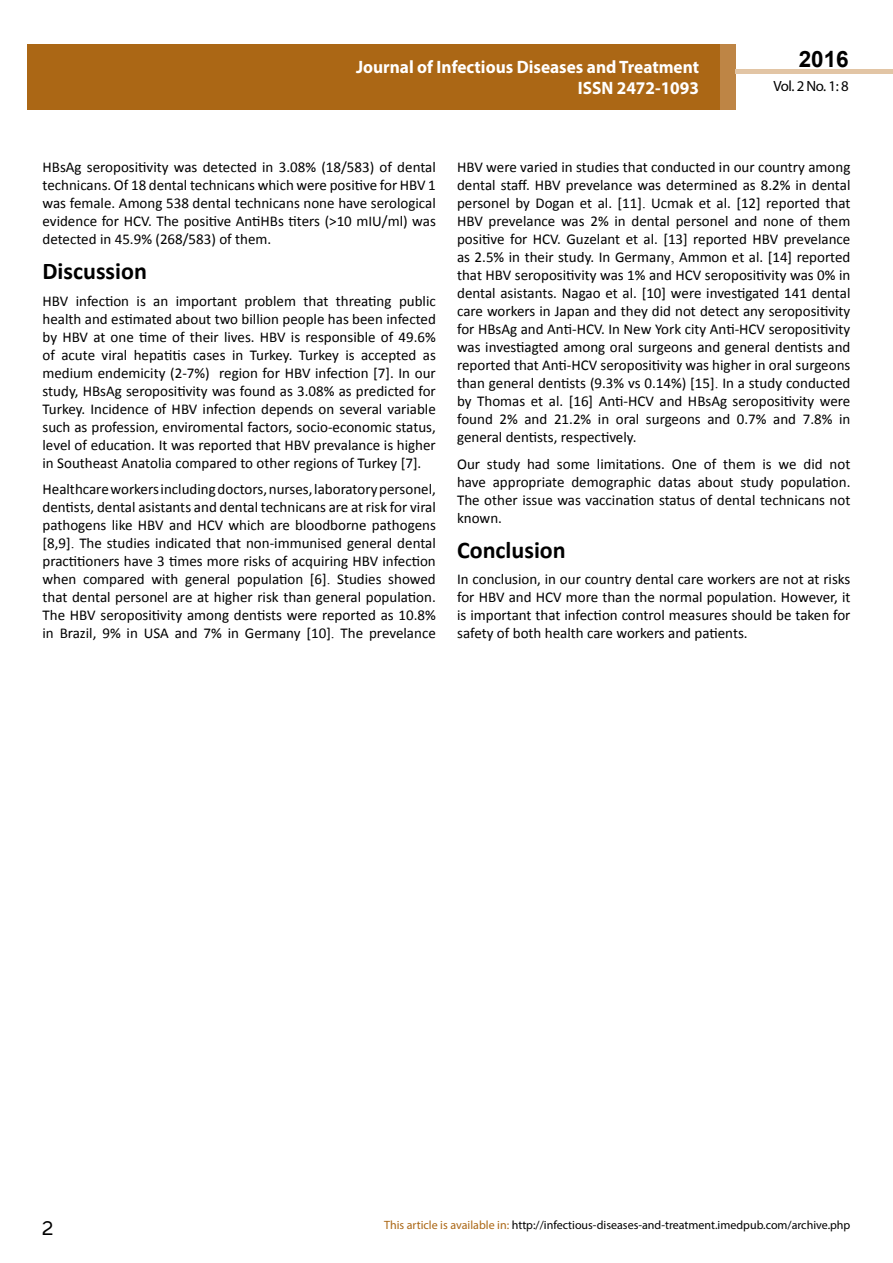
<style>
.page{position:relative;width:893px;height:1263px;background:#fff}
.page>*{position:absolute;margin:0;border:0;box-sizing:border-box;transform-origin:0 0}
.t1{font:25.5px "Tunga";color:#000}
.t2{font:700 24px "Calibri";color:#000}
.t3{font:700 22.5px "Arial";color:#000}
.t4{font:700 18px/21.6px "Myriad Pro";color:#fff;text-align:right;scale:.96 1}
.t5{font:15px/18px "Calibri";color:#000;text-align:justify}
.t6{font:14.85px "Myriad Pro";color:#000}
.t7{font:12px "Myriad Pro";color:#000}
.s1{font-family:"Times New Roman"}
.s2{color:#ab6715}
</style>
<div class="page">
<div style="left:27px;top:44px;width:694px;height:66px;background:#ab6715"></div>
<div style="left:720px;top:44px;width:16px;height:66px;background:#be8545"></div>
<div style="left:736px;top:69px;width:157px;height:5px;background:#e2c5a5"></div>
<p class="t4" style="left:356px;top:55px;width:359px">Journal of Infectious Diseases and Treatment<br>ISSN 2472-1093</p>
<h3 class="t3" style="left:799px;top:44px;width:52px">2016</h3>
<p class="t6" style="left:773px;top:77px;width:77px">Vol. 2 No. 1: 8</p>
<p class="t5" style="left:43px;top:158px;width:395px">HBsAg seropositivity was detected in 3.08% (18/583) of dental technicans. Of 18 dental technicans which were positive for HBV 1 was female. Among 538 dental technicans none have serological evidence for HCV. The positive AntiHBs titers (&gt;10 mIU/ml) was detected in 45.9% (268/583) of them.</p>
<h2 class="t2" style="left:43px;top:256px;width:106px">Discussion</h2>
<p class="t5" style="left:43px;top:292px;width:395px">HBV infection is an important problem that threating public health and estimated about two billion people has been infected by HBV at one time of their lives. HBV is responsible of 49.6% of acute viral hepatitis cases in Turkey. Turkey is accepted as medium endemicity (2-7%) region for HBV infection [7]. In our study, HBsAg seropositivity was found as 3.08% as predicted for Turkey. Incidence of HBV infection depends on several variable such as profession, enviromental factors, socio-economic status, level of education. It was reported that HBV prevalance is higher in Southeast Anatolia compared to other regions of Turkey [7].</p>
<p class="t5" style="left:43px;top:480px;width:395px">Healthcare workers including doctors, nurses, laboratory personel, dentists, dental asistants and dental technicans are at risk for viral pathogens like HBV and HCV which are bloodborne pathogens [8,9]<span class="s1">.</span> The studies indicated that non-immunised general dental practitioners have 3 times more risks of acquiring HBV infection when compared with general population [6]<span class="s1">.</span> Studies showed that dental personel are at higher risk than general population.<br>The HBV seropositivity among dentists were reported as 10.8% in Brazil, 9% in USA and 7% in Germany [10]<span class="s1">.</span> The prevelance</p>
<p class="t5" style="left:457px;top:158px;width:395px">HBV were varied in studies that conducted in our country among dental staff. HBV prevelance was determined as 8.2% in dental personel by Dogan et al. [11]<span class="s1">.</span> Ucmak et al. [12] reported that HBV prevelance was 2% in dental personel and none of them positive for HCV. Guzelant et al. [13] reported HBV prevelance as 2.5% in their study. In Germany<span class="s1">,</span> Ammon et al. [14] reported that HBV seropositivity was 1% and HCV seropositivity was 0% in dental asistants. Nagao et al. [10] were investigated 141 dental care workers in Japan and they did not detect any seropositivity for HBsAg and Anti-HCV. In New York city Anti-HCV seropositivity was investiagted among oral surgeons and general dentists and reported that Anti-HCV seropositivity was higher in oral surgeons than general dentists (9.3% vs 0.14%) [15]<span class="s1">.</span> In a study conducted by Thomas et al. [16] Anti-HCV and HBsAg seropositivity were found 2% and 21.2% in oral surgeons and 0.7% and 7.8% in general dentists, respectively.</p>
<p class="t5" style="left:457px;top:455px;width:395px">Our study had some limitations. One of them is we did not have appropriate demographic datas about study population.<br>The other issue was vaccination status of dental technicans not known.</p>
<h2 class="t2" style="left:457px;top:535px;width:110px">Conclusion</h2>
<p class="t5" style="left:457px;top:570px;width:395px">In conclusion, in our country dental care workers are not at risks for HBV and HCV more than the normal population. However, it is important that infection control measures should be taken for safety of both health care workers and patients.</p>
<h1 class="t1" style="left:42px;top:1211px;width:13px">2</h1>
<p class="t7" style="left:384px;top:1218px;width:468px"><span class="s2">This article is available in:</span> http://infectious-diseases-and-treatment.imedpub.com/archive.php</p>
</div>
